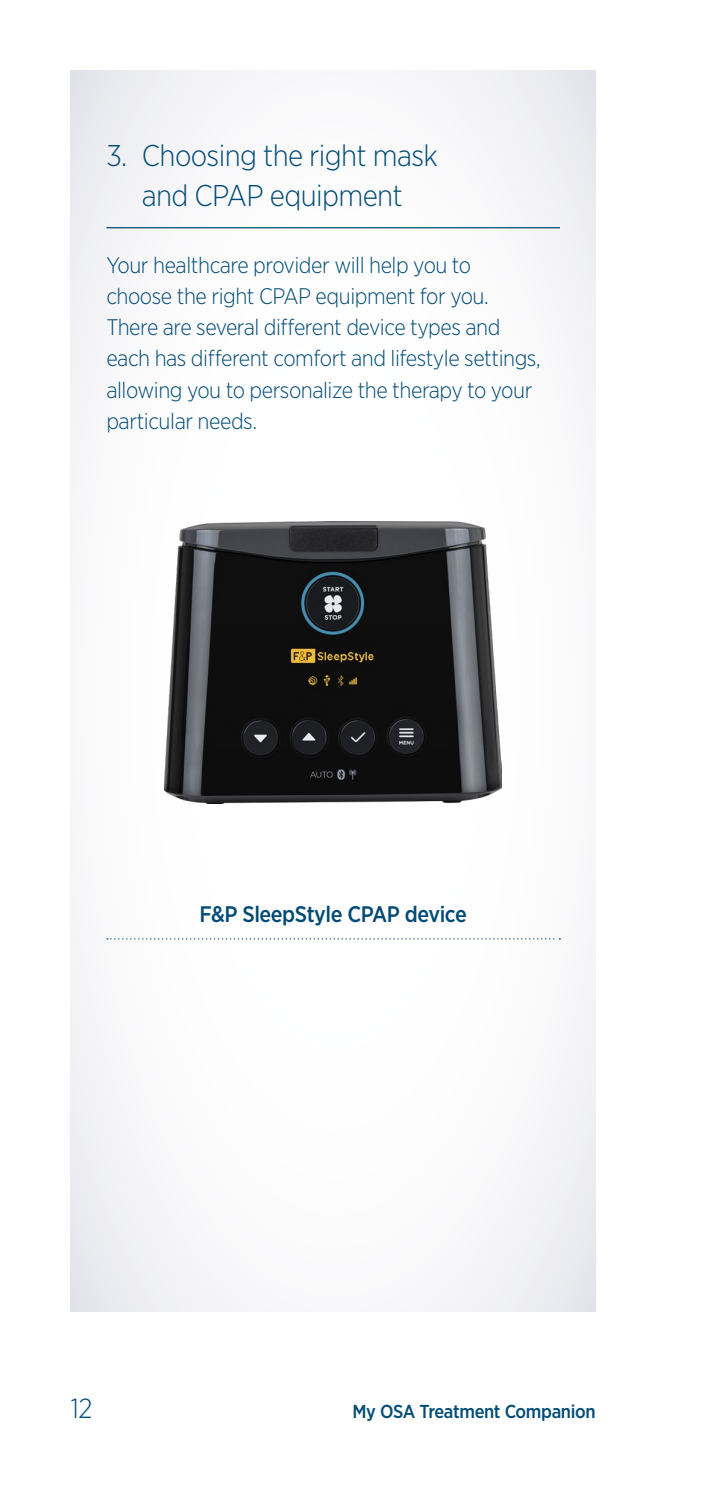
<style>
.page{position:relative;width:702px;height:1489px;background:#fff}
.page>*{position:absolute;margin:0;border:0;box-sizing:border-box;transform-origin:0 0}
.t1{font:300 30px/40px "Gotham Narrow";letter-spacing:-.02em;color:#004b75;text-align:center}
.t2{font:300 27.5px "Gotham Narrow";color:#004b75}
.t3{font:300 22.5px/31.2px "Gotham Narrow";letter-spacing:-.02em;color:#004b75}
.t4{font:500 22.5px "Gotham Narrow";letter-spacing:-.02em;color:#004b75}
.t5{font:500 18.75px "Gotham Narrow";letter-spacing:-.02em;color:#004b75}
</style>
<div class="page">
<div style="left:71px;top:71px;width:524px;height:1240px;background:#fbfbfc"></div>
<hr style="left:106px;top:227px;width:454px;height:1px;background:#004b75">
<svg style="left:107px;top:938px;width:453px;height:1px"></svg>
<img style="left:165px;top:522px;width:336px;height:281px">
<h1 class="t1" style="left:106px;top:134px;width:333px">3. Choosing the right mask and CPAP equipment</h1>
<p class="t3" style="left:106px;top:248px;width:436px">Your healthcare provider will help you to choose the right CPAP equipment for you.<br>There are several different device types and each has different comfort and lifestyle settings, allowing you to personalize the therapy to your particular needs.</p>
<p class="t4" style="left:199px;top:900px;width:269px">F&amp;P SleepStyle CPAP device</p>
<p class="t2" style="left:71px;top:1391px;width:23px">12</p>
<p class="t5" style="left:352px;top:1399px;width:244px">My OSA Treatment Companion</p>
</div>
